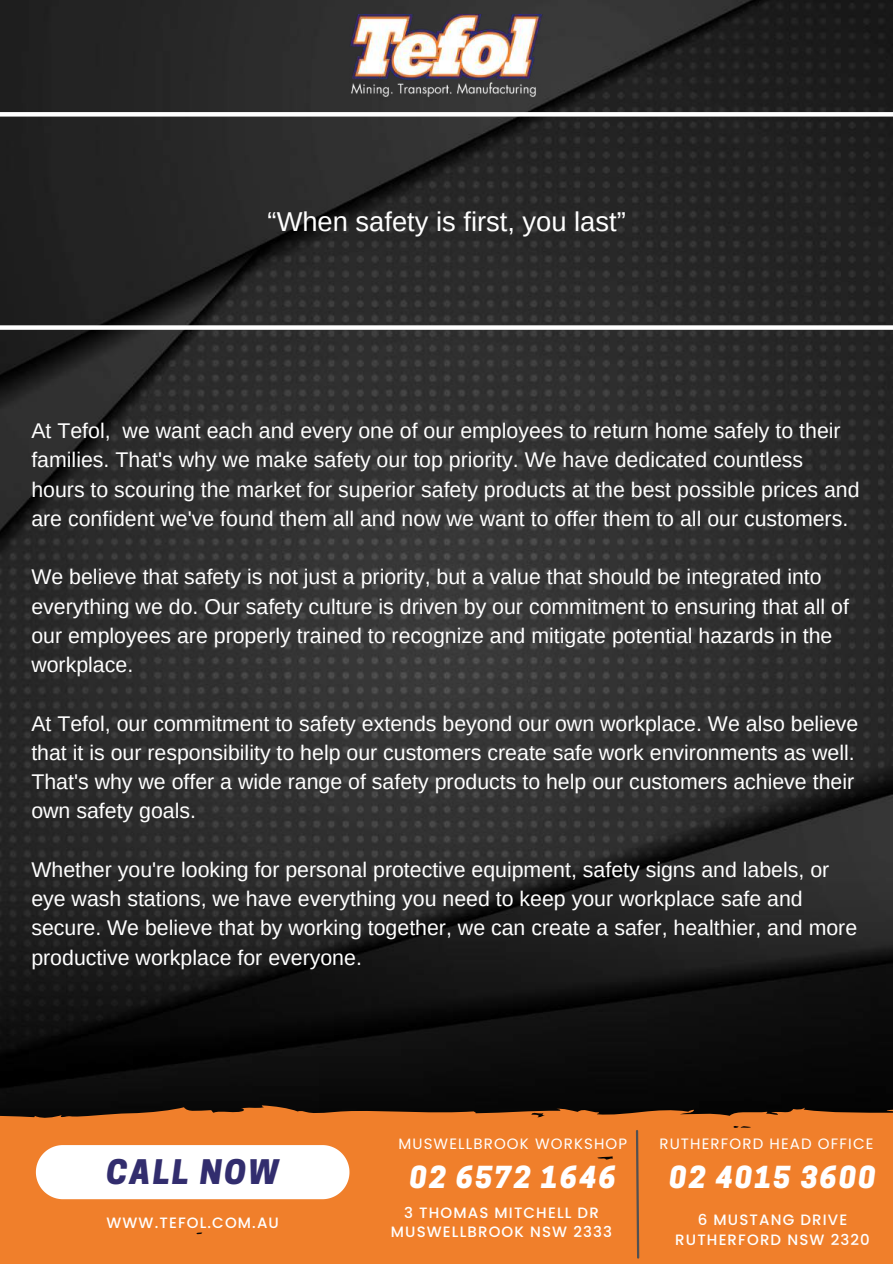
<style>
.page{position:relative;width:893px;height:1264px;background:#fff}
.page>*{position:absolute;margin:0;border:0;box-sizing:border-box;transform-origin:0 0}
.t1{font:italic 800 31.8px "Cooper Hewitt";letter-spacing:.075em;color:#322d6e}
.t2{font:italic 800 28.5px "Cooper Hewitt";letter-spacing:.075em;color:#fff}
.t3{font:27.3px "Arimo";color:#fff}
.t4{font:21.3px/29.2px "Arimo";color:#fff}
.t5{font:500 15px/19.2px "Poppins";letter-spacing:.075em;color:#fff;text-align:center}
.t6{font:15px "Poppins";letter-spacing:.075em;color:#fff}
</style>
<div class="page">
<img style="left:0;top:0;width:892px;height:1102px">
<div style="left:0;top:112px;width:892px;height:5px;background:#fff"></div>
<div style="left:0;top:325px;width:892px;height:5px;background:#fff"></div>
<svg style="left:0;top:1102px;width:892px;height:161px;background:#df7628"></svg>
<svg style="left:36px;top:1145px;width:313px;height:54px"></svg>
<svg style="left:634px;top:1128px;width:6px;height:131px"></svg>
<img style="left:331px;top:15px;width:231px;height:85px">
<p class="t3" style="left:267px;top:206px;width:360px">“When safety is first, you last”</p>
<p class="t4" style="left:31px;top:416px;width:829px">At Tefol, we want each and every one of our employees to return home safely to their families. That's why we make safety our top priority. We have dedicated countless hours to scouring the market for superior safety products at the best possible prices and are confident we've found them all and now we want to offer them to all our customers.</p>
<p class="t4" style="left:31px;top:562px;width:819px">We believe that safety is not just a priority, but a value that should be integrated into everything we do. Our safety culture is driven by our commitment to ensuring that all of our employees are properly trained to recognize and mitigate potential hazards in the workplace.</p>
<p class="t4" style="left:31px;top:708px;width:828px">At Tefol, our commitment to safety extends beyond our own workplace. We also believe that it is our responsibility to help our customers create safe work environments as well.<br>That's why we offer a wide range of safety products to help our customers achieve their own safety goals.</p>
<p class="t4" style="left:31px;top:855px;width:827px">Whether you're looking for personal protective equipment, safety signs and labels, or eye wash stations, we have everything you need to keep your workplace safe and secure. We believe that by working together, we can create a safer, healthier, and more productive workplace for everyone.</p>
<p class="t6" style="left:398px;top:1133px;width:230px">MUSWELLBROOK WORKSHOP</p>
<p class="t6" style="left:659px;top:1133px;width:215px">RUTHERFORD HEAD OFFICE</p>
<h1 class="t1" style="left:107px;top:1160px;width:174px">CALL NOW</h1>
<h2 class="t2" style="left:669px;top:1166px;width:207px">02 4015 3600</h2>
<p class="t5" style="left:106px;top:1213px;width:174px">WWW.TEFOL.COM.AU</p>
<h2 class="t2" style="left:410px;top:1166px;width:207px">02 6572 1646</h2>
<p class="t5" style="left:391px;top:1203px;width:223px">3 THOMAS MITCHELL DR<br>MUSWELLBROOK NSW 2333</p>
<p class="t5" style="left:675px;top:1210px;width:196px">6 MUSTANG DRIVE<br>RUTHERFORD NSW 2320</p>
</div>
